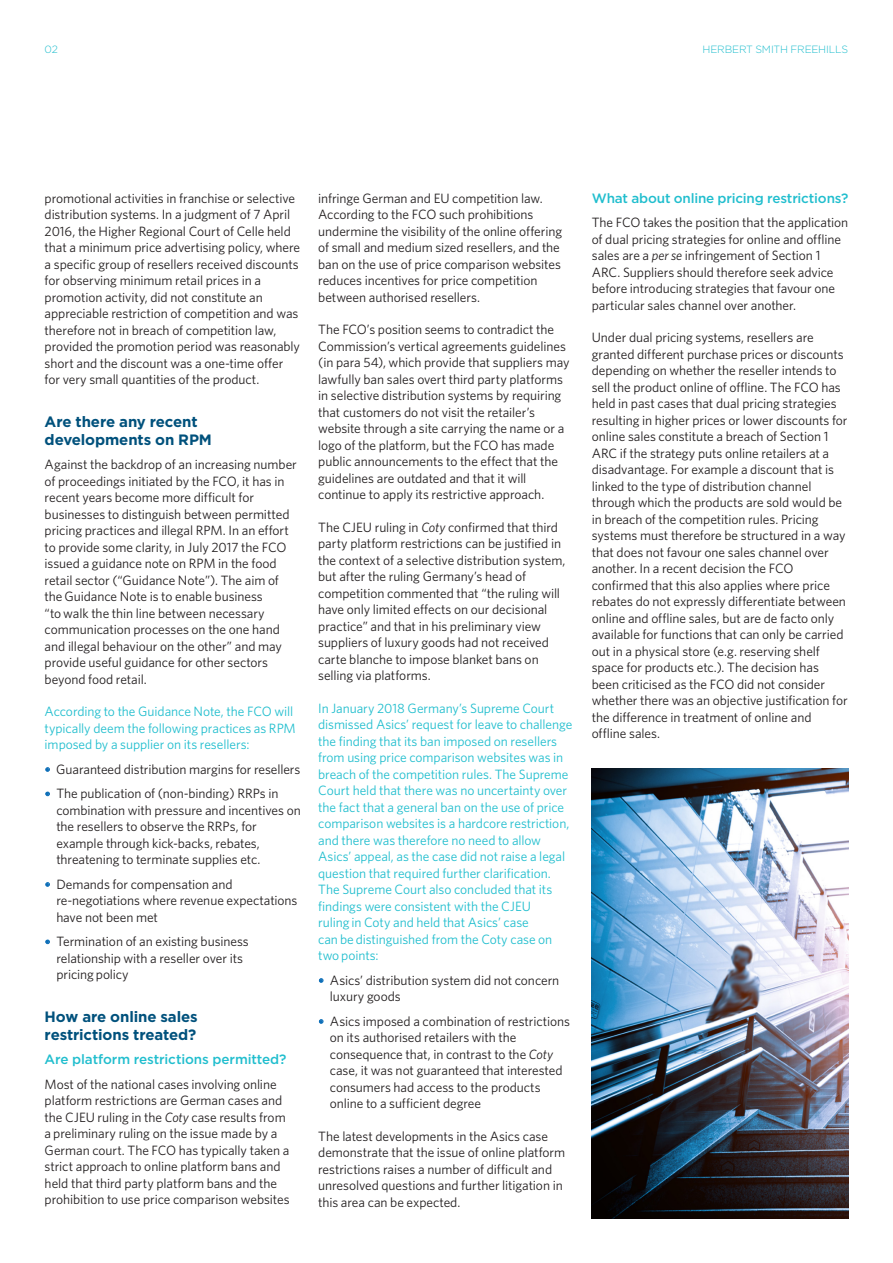
<style>
.page{position:relative;width:893px;height:1263px;background:#fff}
.page>*{position:absolute;margin:0;border:0;box-sizing:border-box;transform-origin:0 0}
.Body_Header_1{font:700 15px/18px "Gotham";letter-spacing:-.01em;color:#00517c}
.Body_Text{font:13.5px/16.5px "Whitney";letter-spacing:-.005em;color:#231f20}
.Body_Text_Preceding{font:13.5px/16.5px "Whitney";letter-spacing:-.005em;color:#21bece}
.Body_Header_2{font:500 13.5px "Gotham";letter-spacing:-.01em;color:#21bece}
.t1{font:300 10.5px "Gotham";letter-spacing:-.02em;color:#21bece}
.s1{font-family:"Gotham";font-weight:700;font-size:12.15px;color:#0c6eb8}
.s2{font-style:italic}
</style>
<div class="page">
<svg style="left:45px;top:767px;width:5px;height:5px"></svg>
<svg style="left:45px;top:792px;width:5px;height:4px"></svg>
<svg style="left:45px;top:882px;width:5px;height:4px"></svg>
<svg style="left:45px;top:940px;width:5px;height:4px"></svg>
<svg style="left:319px;top:978px;width:4px;height:4px"></svg>
<svg style="left:319px;top:1019px;width:4px;height:4px"></svg>
<img style="left:592px;top:768px;width:256px;height:450px">
<p class="t1" style="left:45px;top:43px;width:15px">02</p>
<p class="t1" style="left:702px;top:43px;width:147px">HERBERT SMITH FREEHILLS</p>
<p class="Body_Text" style="left:45px;top:190px;width:257px">promotional activities in franchise or selective distribution systems. In a judgment of 7 April 2016, the Higher Regional Court of Celle held that a minimum price advertising policy, where a specific group of resellers received discounts for observing minimum retail prices in a promotion activity, did not constitute an appreciable restriction of competition and was therefore not in breach of competition law, provided the promotion period was reasonably short and the discount was a one-time offer for very small quantities of the product.</p>
<p class="Body_Header_1" style="left:45px;top:412px;width:169px">Are there any recent developments on RPM</p>
<p class="Body_Text" style="left:45px;top:456px;width:254px">Against the backdrop of an increasing number of proceedings initiated by the FCO, it has in recent years become more difficult for businesses to distinguish between permitted pricing practices and illegal RPM. In an effort to provide some clarity, in July 2017 the FCO issued a guidance note on RPM in the food retail sector (“Guidance Note”). The aim of the Guidance Note is to enable business<br>“to walk the thin line between necessary communication processes on the one hand and illegal behaviour on the other” and may provide useful guidance for other sectors beyond food retail.</p>
<p class="Body_Text_Preceding" style="left:45px;top:703px;width:253px">According to the Guidance Note, the FCO will typically deem the following practices as RPM imposed by a supplier on its resellers:</p>
<p class="Body_Text" style="left:45px;top:760px;width:257px"><span class="s1">•</span> Guaranteed distribution margins for resellers</p>
<p class="Body_Text" style="left:56px;top:785px;width:246px;text-indent:-12px"><span class="s1">•</span> The publication of (non-binding) RRPs in combination with pressure and incentives on the resellers to observe the RRPs, for example through kick-backs, rebates, threatening to terminate supplies etc.</p>
<p class="Body_Text" style="left:56px;top:875px;width:243px;text-indent:-12px"><span class="s1">•</span> Demands for compensation and re-negotiations where revenue expectations have not been met</p>
<p class="Body_Text" style="left:56px;top:933px;width:194px;text-indent:-12px"><span class="s1">•</span> Termination of an existing business relationship with a reseller over its pricing policy</p>
<p class="Body_Header_1" style="left:45px;top:1007px;width:155px">How are online sales restrictions treated?</p>
<p class="Body_Header_2" style="left:45px;top:1050px;width:243px">Are platform restrictions permitted?</p>
<p class="Body_Text" style="left:45px;top:1075px;width:246px">Most of the national cases involving online platform restrictions are German cases and the CJEU ruling in the <span class="s2">Coty</span> case results from a preliminary ruling on the issue made by a German court. The FCO has typically taken a strict approach to online platform bans and held that third party platform bans and the prohibition to use price comparison websites</p>
<p class="Body_Text" style="left:318px;top:190px;width:245px">infringe German and EU competition law.<br>According to the FCO such prohibitions undermine the visibility of the online offering of small and medium sized resellers, and the ban on the use of price comparison websites reduces incentives for price competition between authorised resellers.</p>
<p class="Body_Text" style="left:318px;top:321px;width:253px">The FCO’s position seems to contradict the Commission’s vertical agreements guidelines (in para 54), which provide that suppliers may lawfully ban sales overt third party platforms in selective distribution systems by requiring that customers do not visit the retailer’s website through a site carrying the name or a logo of the platform, but the FCO has made public announcements to the effect that the guidelines are outdated and that it will continue to apply its restrictive approach.</p>
<p class="Body_Text" style="left:318px;top:518px;width:249px">The CJEU ruling in <span class="s2">Coty</span> confirmed that third party platform restrictions can be justified in the context of a selective distribution system, but after the ruling Germany’s head of competition commented that “the ruling will have only limited effects on our decisional practice” and that in his preliminary view suppliers of luxury goods had not received carte blanche to impose blanket bans on selling via platforms.</p>
<p class="Body_Text_Preceding" style="left:318px;top:699px;width:256px">In January 2018 Germany’s Supreme Court dismissed Asics’ request for leave to challenge the finding that its ban imposed on resellers from using price comparison websites was in breach of the competition rules. The Supreme Court held that there was no uncertainty over the fact that a general ban on the use of price comparison websites is a hardcore restriction, and there was therefore no need to allow Asics’ appeal, as the case did not raise a legal question that required further clarification.<br>The Supreme Court also concluded that its findings were consistent with the CJEU<br>ruling in Coty and held that Asics’ case<br>can be distinguished from the Coty case on two points:</p>
<p class="Body_Text" style="left:330px;top:971px;width:231px;text-indent:-12px"><span class="s1">•</span> Asics’ distribution system did not concern luxury goods</p>
<p class="Body_Text" style="left:330px;top:1012px;width:242px;text-indent:-12px"><span class="s1">•</span> Asics imposed a combination of restrictions on its authorised retailers with the consequence that, in contrast to the <span class="s2">Coty </span>case, it was not guaranteed that interested consumers had access to the products online to a sufficient degree</p>
<p class="Body_Text" style="left:318px;top:1127px;width:249px">The latest developments in the Asics case demonstrate that the issue of online platform restrictions raises a number of difficult and unresolved questions and further litigation in this area can be expected.</p>
<p class="Body_Header_2" style="left:592px;top:189px;width:258px">What about online pricing restrictions?</p>
<p class="Body_Text" style="left:592px;top:214px;width:258px">The FCO takes the position that the application of dual pricing strategies for online and offline sales are a <span class="s2">per se</span> infringement of Section 1<br>ARC. Suppliers should therefore seek advice before introducing strategies that favour one particular sales channel over another.</p>
<p class="Body_Text" style="left:592px;top:329px;width:257px">Under dual pricing systems, resellers are granted different purchase prices or discounts depending on whether the reseller intends to sell the product online of offline. The FCO has held in past cases that dual pricing strategies resulting in higher prices or lower discounts for online sales constitute a breach of Section 1<br>ARC if the strategy puts online retailers at a disadvantage. For example a discount that is linked to the type of distribution channel through which the products are sold would be in breach of the competition rules. Pricing systems must therefore be structured in a way that does not favour one sales channel over another. In a recent decision the FCO confirmed that this also applies where price rebates do not expressly differentiate between online and offline sales, but are de facto only available for functions that can only be carried out in a physical store (e.g. reserving shelf space for products etc.). The decision has been criticised as the FCO did not consider whether there was an objective justification for the difference in treatment of online and offline sales.</p>
</div>
